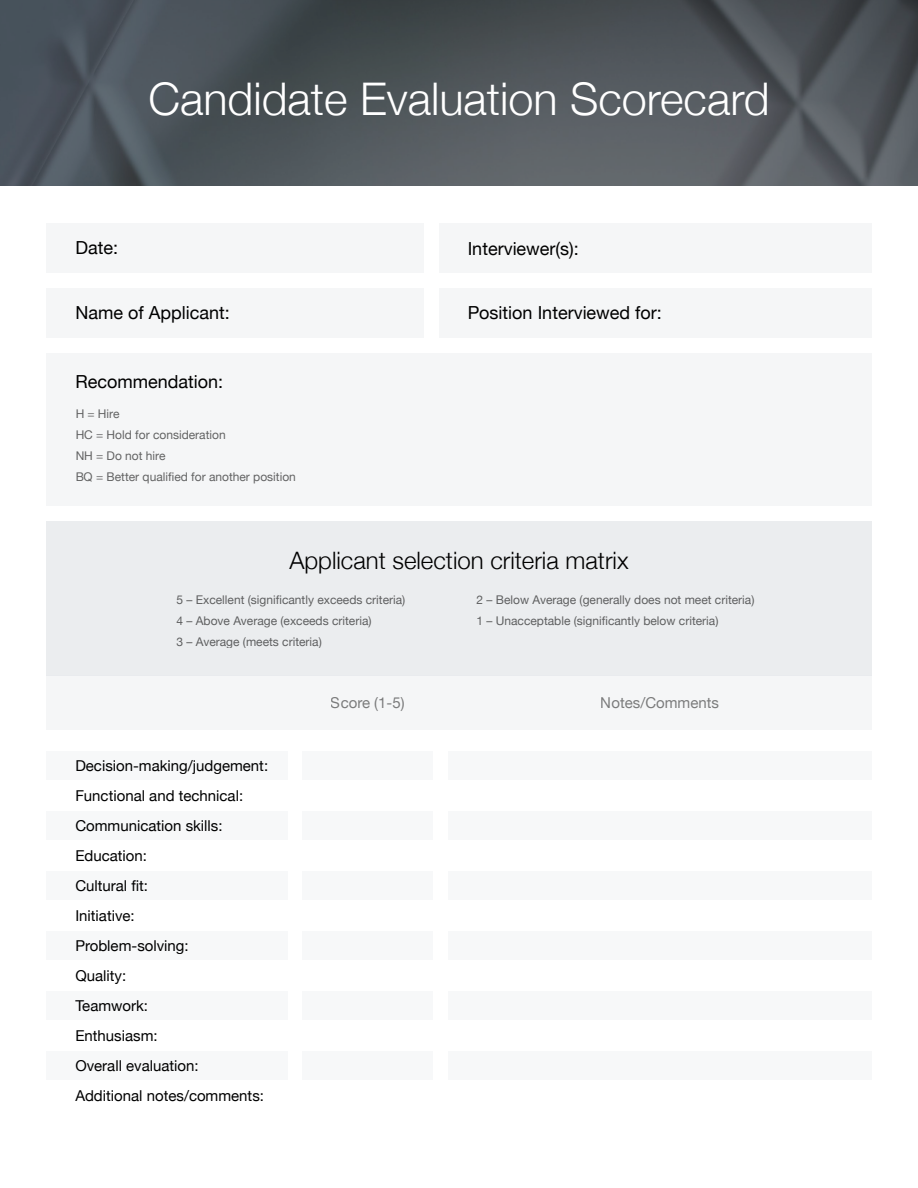
<style>
.page{position:relative;width:918px;height:1188px;background:#fff}
.page>*{position:absolute;margin:0;border:0;box-sizing:border-box;transform-origin:0 0}
.t1{font:300 45px "Helvetica Neue";color:#fff}
.t2{font:300 24px "Helvetica Neue";color:#000}
.t3{font:18px "Helvetica Neue";color:#000}
.t4{font:15px/30px "Helvetica Neue";color:#000}
.t5{font:12px/21px "Helvetica Neue";color:#000}
</style>
<div class="page">
<div style="left:46px;top:751px;width:242px;height:29px;background:#f7f8f9"></div>
<div style="left:46px;top:811px;width:242px;height:29px;background:#f7f8f9"></div>
<div style="left:46px;top:871px;width:242px;height:29px;background:#f7f8f9"></div>
<div style="left:46px;top:931px;width:242px;height:29px;background:#f7f8f9"></div>
<div style="left:46px;top:991px;width:242px;height:29px;background:#f7f8f9"></div>
<div style="left:46px;top:1051px;width:242px;height:29px;background:#f7f8f9"></div>
<div style="left:303px;top:751px;width:130px;height:29px;background:#f7f8f9"></div>
<div style="left:303px;top:811px;width:130px;height:29px;background:#f7f8f9"></div>
<div style="left:303px;top:871px;width:130px;height:29px;background:#f7f8f9"></div>
<div style="left:303px;top:931px;width:130px;height:29px;background:#f7f8f9"></div>
<div style="left:303px;top:991px;width:130px;height:29px;background:#f7f8f9"></div>
<div style="left:303px;top:1051px;width:130px;height:29px;background:#f7f8f9"></div>
<div style="left:46px;top:353px;width:826px;height:153px;background:#f5f6f7"></div>
<div style="left:46px;top:224px;width:378px;height:49px;background:#f5f6f7"></div>
<div style="left:440px;top:224px;width:432px;height:49px;background:#f5f6f7"></div>
<div style="left:46px;top:675px;width:826px;height:55px;background:#f5f6f7"></div>
<div style="left:46px;top:521px;width:826px;height:155px;background:#e6e9ec"></div>
<div style="left:46px;top:288px;width:378px;height:50px;background:#f5f6f7"></div>
<div style="left:440px;top:288px;width:432px;height:50px;background:#f5f6f7"></div>
<div style="left:448px;top:751px;width:424px;height:29px;background:#f7f8f9"></div>
<div style="left:448px;top:811px;width:424px;height:29px;background:#f7f8f9"></div>
<div style="left:448px;top:871px;width:424px;height:29px;background:#f7f8f9"></div>
<div style="left:448px;top:931px;width:424px;height:29px;background:#f7f8f9"></div>
<div style="left:448px;top:991px;width:424px;height:29px;background:#f7f8f9"></div>
<div style="left:448px;top:1051px;width:424px;height:29px;background:#f7f8f9"></div>
<svg style="left:0;top:0;width:918px;height:186px;background:#4e555a"></svg>
<h1 class="t1" style="left:148px;top:62px;width:623px">Candidate Evaluation Scorecard</h1>
<h3 class="t3" style="left:75px;top:235px;width:44px">Date:</h3>
<h3 class="t3" style="left:468px;top:235px;width:113px">Interviewer(s):</h3>
<h3 class="t3" style="left:75px;top:299px;width:156px">Name of Applicant:</h3>
<h3 class="t3" style="left:468px;top:300px;width:196px">Position Interviewed for:</h3>
<h3 class="t3" style="left:75px;top:369px;width:149px">Recommendation:</h3>
<p class="t5" style="left:75px;top:404px;width:222px">H = Hire<br>HC = Hold for consideration<br>NH = Do not hire<br>BQ = Better qualified for another position</p>
<h2 class="t2" style="left:289px;top:541px;width:341px">Applicant selection criteria matrix</h2>
<p class="t5" style="left:177px;top:589px;width:230px">5 – Excellent (significantly exceeds criteria)<br>4 – Above Average (exceeds criteria)<br>3 – Average (meets criteria)</p>
<p class="t5" style="left:477px;top:589px;width:280px">2 – Below Average (generally does not meet criteria)<br>1 – Unacceptable (significantly below criteria)</p>
<p class="t4" style="left:75px;top:752px;width:194px">Decision-making/judgement:<br>Functional and technical:<br>Communication skills:<br>Education:<br>Cultural fit:<br>Initiative:<br>Problem-solving:<br>Quality:<br>Teamwork:<br>Enthusiasm:<br>Overall evaluation:<br>Additional notes/comments:</p>
<p class="t4" style="left:331px;top:689px;width:75px">Score (1-5)</p>
<p class="t4" style="left:601px;top:689px;width:120px">Notes/Comments</p>
</div>
